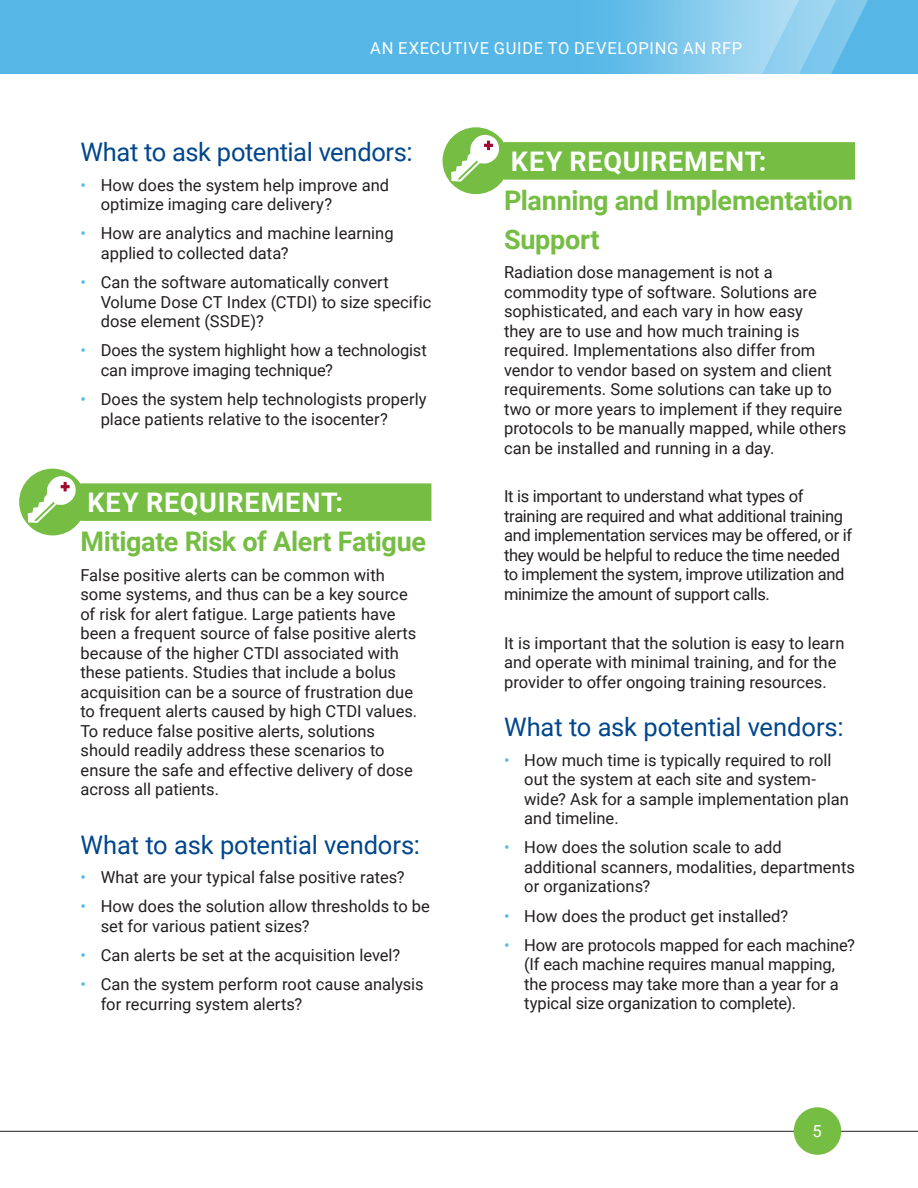
<style>
.page{position:relative;width:918px;height:1188px;background:#fff}
.page>*{position:absolute;margin:0;border:0;box-sizing:border-box;transform-origin:0 0}
.Subhead_1{font:700 27px/39px "Roboto";letter-spacing:-.01em;color:#75bd43}
.Subhead_1_-_Key_Requ{font:700 27px "Roboto";letter-spacing:.03em;color:#fff}
.Subhead_2{font:25.5px "Roboto";letter-spacing:-.01em;color:#01468c}
.Body{font:16.5px/19.5px "Roboto";color:#231f20}
.Body-2{font:16.5px/19.5px "Roboto";letter-spacing:-.02em;color:#231f20}
.t1{font:16.5px "Roboto";letter-spacing:.04em;color:#fff}
.s1{color:#56b7e7}
</style>
<div class="page">
<div style="left:0;top:0;width:918px;height:74px;background:#56b7e7"></div>
<svg style="left:621px;top:0;width:247px;height:74px;background:#84caec"></svg>
<hr style="left:0;top:1131px;width:918px;height:1px;background:#231f20">
<div style="left:794px;top:1107px;width:47px;height:48px;background:#75bd43;border-radius:50%"></div>
<div style="left:504px;top:142px;width:351px;height:38px;background:#75bd43"></div>
<svg style="left:443px;top:127px;width:61px;height:67px"></svg>
<div style="left:80px;top:483px;width:351px;height:38px;background:#75bd43"></div>
<svg style="left:19px;top:469px;width:61px;height:66px"></svg>
<p class="t1" style="left:370px;top:37px;width:373px">AN EXECUTIVE GUIDE TO DEVELOPING AN RFP</p>
<p class="Subhead_2" style="left:80px;top:134px;width:334px">What to ask potential vendors:</p>
<p class="Body" style="left:101px;top:174px;width:290px;text-indent:-20px"><span class="s1">•</span> How does the system help improve and optimize imaging care delivery?</p>
<p class="Body" style="left:101px;top:223px;width:294px;text-indent:-20px"><span class="s1">•</span> How are analytics and machine learning applied to collected data?</p>
<p class="Body" style="left:101px;top:272px;width:332px;text-indent:-20px"><span class="s1">•</span> Can the software automatically convert<br>Volume Dose CT Index (CTDI) to size specific dose element (SSDE)?</p>
<p class="Body" style="left:101px;top:340px;width:328px;text-indent:-20px"><span class="s1">•</span> Does the system highlight how a technologist can improve imaging technique?</p>
<p class="Body" style="left:101px;top:389px;width:327px;text-indent:-20px"><span class="s1">•</span> Does the system help technologists properly place patients relative to the isocenter?</p>
<p class="Subhead_1_-_Key_Requ" style="left:87px;top:484px;width:257px">KEY REQUIREMENT:</p>
<p class="Subhead_1" style="left:80px;top:521px;width:347px">Mitigate Risk of Alert Fatigue</p>
<p class="Body" style="left:80px;top:564px;width:338px">False positive alerts can be common with some systems, and thus can be a key source of risk for alert fatigue. Large patients have been a frequent source of false positive alerts because of the higher CTDI associated with these patients. Studies that include a bolus acquisition can be a source of frustration due to frequent alerts caused by high CTDI values.<br>To reduce false positive alerts, solutions should readily address these scenarios to ensure the safe and effective delivery of dose across all patients.</p>
<p class="Subhead_2" style="left:80px;top:827px;width:341px">What to ask potential vendors:</p>
<p class="Body" style="left:80px;top:867px;width:326px"><span class="s1">•</span> What are your typical false positive rates?</p>
<p class="Body" style="left:101px;top:896px;width:331px;text-indent:-20px"><span class="s1">•</span> How does the solution allow thresholds to be set for various patient sizes?</p>
<p class="Body" style="left:80px;top:945px;width:321px"><span class="s1">•</span> Can alerts be set at the acquisition level?</p>
<p class="Body" style="left:101px;top:974px;width:325px;text-indent:-20px"><span class="s1">•</span> Can the system perform root cause analysis for recurring system alerts?</p>
<p class="Subhead_1_-_Key_Requ" style="left:511px;top:142px;width:257px">KEY REQUIREMENT:</p>
<p class="Subhead_1" style="left:504px;top:180px;width:351px">Planning and Implementation<br>Support</p>
<p class="Body" style="left:504px;top:262px;width:344px">Radiation dose management is not a commodity type of software. Solutions are sophisticated, and each vary in how easy<br>they are to use and how much training is required. Implementations also differ from vendor to vendor based on system and client requirements. Some solutions can take up to two or more years to implement if they require protocols to be manually mapped, while others can be installed and running in a day.</p>
<p class="Body-2" style="left:504px;top:486px;width:350px">It is important to understand what types of training are required and what additional training and implementation services may be offered, or if they would be helpful to reduce the time needed to implement the system, improve utilization and minimize the amount of support calls.</p>
<p class="Body" style="left:504px;top:633px;width:342px">It is important that the solution is easy to learn and operate with minimal training, and for the provider to offer ongoing training resources.</p>
<p class="Subhead_2" style="left:504px;top:710px;width:341px">What to ask potential vendors:</p>
<p class="Body" style="left:524px;top:750px;width:326px;text-indent:-20px"><span class="s1">•</span> How much time is typically required to roll out the system at each site and system&shy;wide? Ask for a sample implementation plan and timeline.</p>
<p class="Body" style="left:524px;top:837px;width:332px;text-indent:-20px"><span class="s1">•</span> How does the solution scale to add additional scanners, modalities, departments or organizations?</p>
<p class="Body" style="left:504px;top:906px;width:286px"><span class="s1">•</span> How does the product get installed?</p>
<p class="Body" style="left:524px;top:935px;width:332px;text-indent:-20px"><span class="s1">•</span> How are protocols mapped for each machine? (If each machine requires manual mapping, the process may take more than a year for a typical size organization to complete).</p>
<p class="t1" style="left:812px;top:1119px;width:11px">5</p>
</div>
